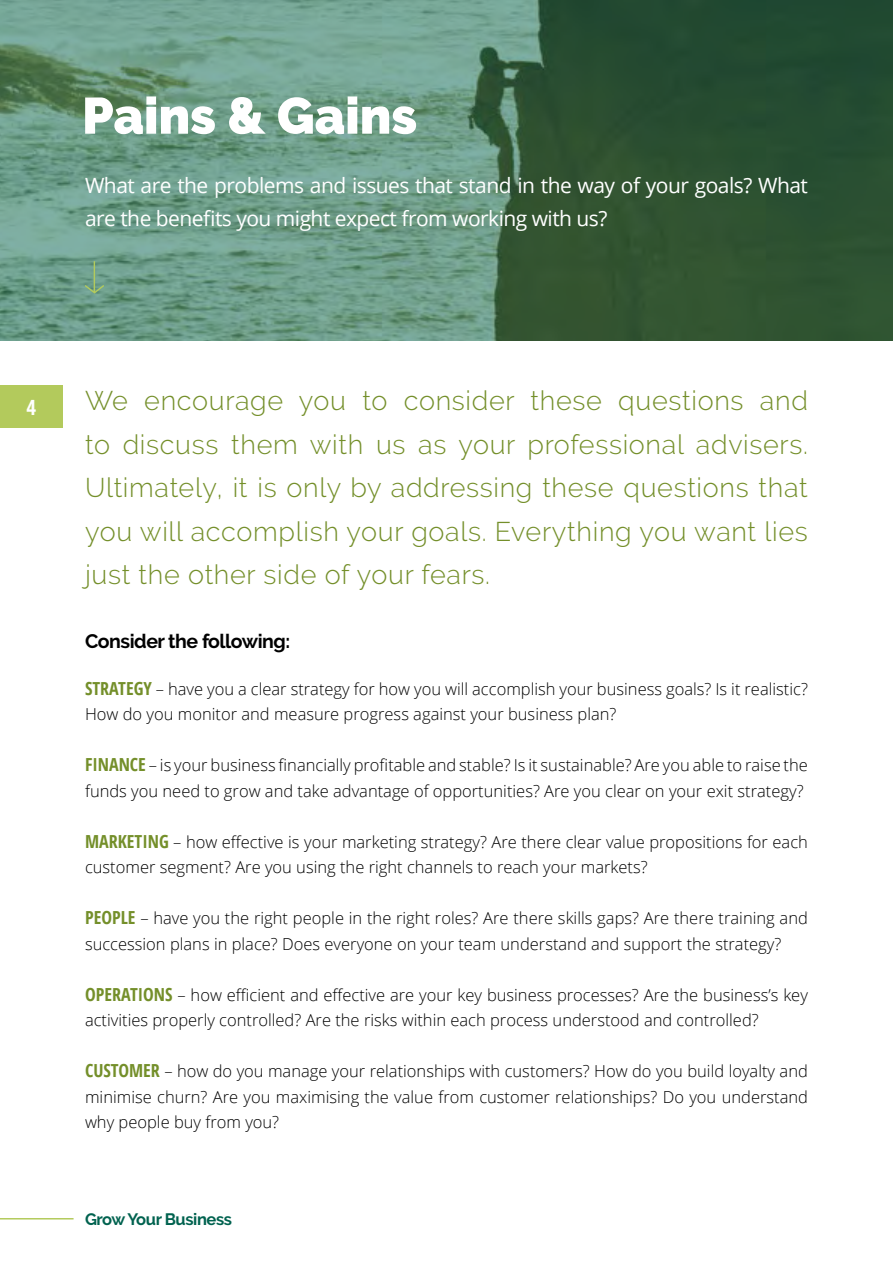
<style>
.page{position:relative;width:893px;height:1263px;background:#fff}
.page>*{position:absolute;margin:0;border:0;box-sizing:border-box;transform-origin:0 0}
.t1{font:900 51px "Raleway";color:#fff}
.t2{font:300 27px/43.5px "Raleway";letter-spacing:.025em;color:#748f2a;text-align:justify}
.t3{font:21px/33px "Open Sans";letter-spacing:-.025em;color:#fff}
.t4{font:700 condensed 21px "Open Sans";color:#fff}
.t5{font:700 19.5px "Raleway";letter-spacing:-.025em;color:#000}
.t6{font:300 16.5px/25.5px "Open Sans";color:#000}
.t7{font:700 16.5px "Raleway";letter-spacing:-.025em;color:#00624f}
.s1{font-weight:700;font-stretch:condensed;font-size:18px;color:#748f2a}
</style>
<div class="page">
<img style="left:0;top:0;width:893px;height:340px">
<div style="left:0;top:385px;width:63px;height:43px;background:#b3ca5c"></div>
<hr style="left:0;top:1218px;width:74px;height:1px;background:#b3ca5c">
<svg style="left:85px;top:261px;width:19px;height:32px"></svg>
<h1 class="t1" style="left:82px;top:86px;width:336px">Pains &amp; Gains</h1>
<p class="t3" style="left:85px;top:169px;width:724px">What are the problems and issues that stand in the way of your goals? What are the benefits you might expect from working with us?</p>
<p class="t4" style="left:26px;top:392px;width:11px">4</p>
<p class="t2" style="left:85px;top:379px;width:724px">We encourage you to consider these questions and to discuss them with us as your professional advisers.<br>Ultimately, it is only by addressing these questions that you will accomplish your goals. Everything you want lies just the other side of your fears.</p>
<p class="t5" style="left:85px;top:630px;width:207px">Consider the following:</p>
<p class="t6" style="left:85px;top:676px;width:724px"><span class="s1">STRATEGY</span> – have you a clear strategy for how you will accomplish your business goals? Is it realistic?<br>How do you monitor and measure progress against your business plan?</p>
<p class="t6" style="left:85px;top:752px;width:724px"><span class="s1">FINANCE</span> – is your business financially profitable and stable? Is it sustainable? Are you able to raise the funds you need to grow and take advantage of opportunities? Are you clear on your exit strategy?</p>
<p class="t6" style="left:85px;top:829px;width:724px"><span class="s1">MARKETING</span> – how effective is your marketing strategy? Are there clear value propositions for each customer segment? Are you using the right channels to reach your markets?</p>
<p class="t6" style="left:85px;top:905px;width:724px"><span class="s1">PEOPLE</span> – have you the right people in the right roles? Are there skills gaps? Are there training and succession plans in place? Does everyone on your team understand and support the strategy?</p>
<p class="t6" style="left:85px;top:982px;width:724px"><span class="s1">OPERATIONS</span> – how efficient and effective are your key business processes? Are the business’s key activities properly controlled? Are the risks within each process understood and controlled?</p>
<p class="t6" style="left:85px;top:1058px;width:724px;text-align:justify"><span class="s1">CUSTOMER</span> – how do you manage your relationships with customers? How do you build loyalty and minimise churn? Are you maximising the value from customer relationships? Do you understand why people buy from you?</p>
<p class="t7" style="left:85px;top:1210px;width:148px">Grow Your Business</p>
</div>
